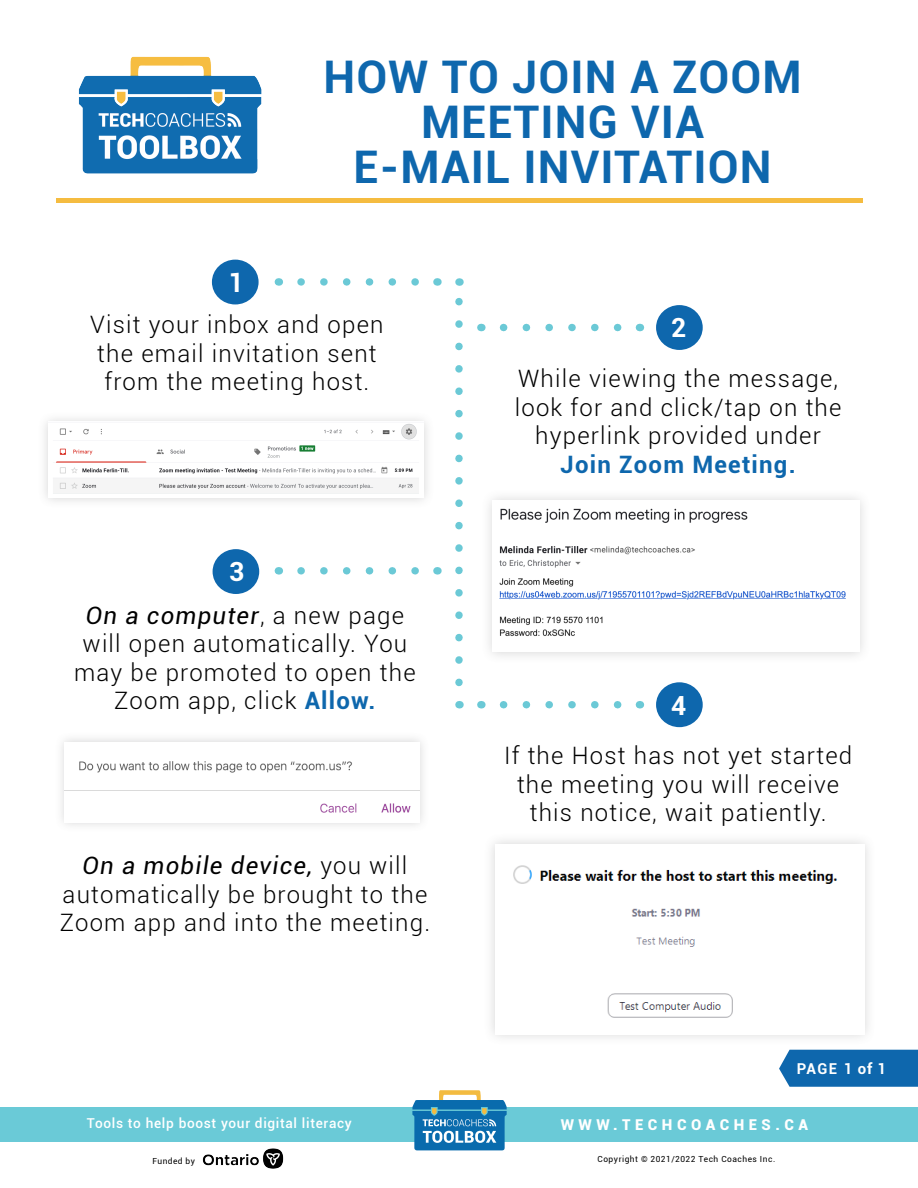
<style>
.page{position:relative;width:918px;height:1188px;background:#fff}
.page>*{position:absolute;margin:0;border:0;box-sizing:border-box;transform-origin:0 0}
.t1{font:700 45px/45px "Roboto";letter-spacing:.025em;color:#0e67ad;text-align:center}
.t2{font:700 26.4px "Roboto";color:#fff}
.t3{font:300 24px/28.5px "Roboto";letter-spacing:.05em;color:#000;text-align:center}
.t4{font:700 24px "Roboto";letter-spacing:.05em;color:#0e67ad}
.t5{font:900 15px "Roboto";letter-spacing:.3em;color:#fff}
.t6{font:700 15px "Roboto";letter-spacing:.07em;color:#fff}
.t7{font:500 13.65px "Roboto";letter-spacing:.05em;color:#fff}
.t8{font:8.4px "Roboto";letter-spacing:.06em;color:#000}
.s1{font-weight:400;font-style:italic}
.s2{font-weight:700;color:#0e67ad}
</style>
<div class="page">
<div style="left:38px;top:411px;width:396px;height:98px;background:#f9f9fa"></div>
<img style="left:56px;top:424px;width:361px;height:65px">
<div style="left:481px;top:489px;width:390px;height:174px;background:#777778;opacity:.3"></div>
<img style="left:499px;top:508px;width:347px;height:128px">
<div style="left:484px;top:833px;width:391px;height:213px;background:#777778;opacity:.3"></div>
<img style="left:513px;top:865px;width:324px;height:153px">
<div style="left:779px;top:1050px;width:139px;height:37px;background:#0e67ad"></div>
<div style="left:55px;top:732px;width:375px;height:101px;background:#777778;opacity:.3"></div>
<img style="left:65px;top:761px;width:355px;height:52px">
<hr style="left:56px;top:199px;width:807px;height:4px;background:#f5bc40">
<div style="left:0;top:1107px;width:918px;height:35px;background:#6acad7"></div>
<svg style="left:412px;top:1090px;width:95px;height:60px"></svg>
<img style="left:202px;top:1148px;width:82px;height:21px">
<img style="left:78px;top:56px;width:184px;height:118px">
<div style="left:212px;top:260px;width:47px;height:44px;background:#0e67ad;border-radius:50%"></div>
<div style="left:213px;top:549px;width:46px;height:45px;background:#0e67ad;border-radius:50%"></div>
<div style="left:656px;top:305px;width:47px;height:45px;background:#0e67ad;border-radius:50%"></div>
<div style="left:656px;top:682px;width:47px;height:45px;background:#0e67ad;border-radius:50%"></div>
<svg style="left:504px;top:324px;width:118px;height:7px"></svg>
<svg style="left:504px;top:701px;width:118px;height:7px"></svg>
<svg style="left:301px;top:567px;width:118px;height:8px"></svg>
<svg style="left:301px;top:278px;width:118px;height:8px"></svg>
<svg style="left:455px;top:298px;width:8px;height:384px"></svg>
<p class="t2" style="left:228px;top:264px;width:17px">1</p>
<h1 class="t1" style="left:324px;top:52px;width:480px">HOW TO JOIN A ZOOM<br>MEETING VIA<br>E-MAIL INVITATION</h1>
<p class="t3" style="left:90px;top:310px;width:295px">Visit your inbox and open the email invitation sent from the meeting host.</p>
<p class="t2" style="left:229px;top:553px;width:17px">3</p>
<p class="t3" style="left:74px;top:600px;width:343px"><span class="s1">On a computer</span>, a new page will open automatically. You may be promoted to open the<br>Zoom app, click <span class="s2">Allow.</span></p>
<p class="t3" style="left:60px;top:851px;width:372px"><span class="s1">On a mobile device,</span> you will automatically be brought to the<br>Zoom app and into the meeting.</p>
<p class="t2" style="left:671px;top:309px;width:17px">2</p>
<p class="t3" style="left:515px;top:364px;width:328px">While viewing the message, look for and click/tap on the hyperlink provided under</p>
<p class="t4" style="left:561px;top:447px;width:237px">Join Zoom Meeting.</p>
<p class="t2" style="left:671px;top:687px;width:17px">4</p>
<p class="t3" style="left:504px;top:741px;width:350px">If the Host has not yet started the meeting you will receive this notice, wait patiently.</p>
<p class="t6" style="left:797px;top:1058px;width:91px">PAGE 1 of 1</p>
<p class="t7" style="left:87px;top:1114px;width:266px">Tools to help boost your digital literacy</p>
<p class="t5" style="left:561px;top:1114px;width:249px">WWW.TECHCOACHES.CA</p>
<p class="t8" style="left:153px;top:1155px;width:44px">Funded by</p>
<p class="t8" style="left:598px;top:1153px;width:179px">Copyright © 2021/2022 Tech Coaches Inc.</p>
</div>
